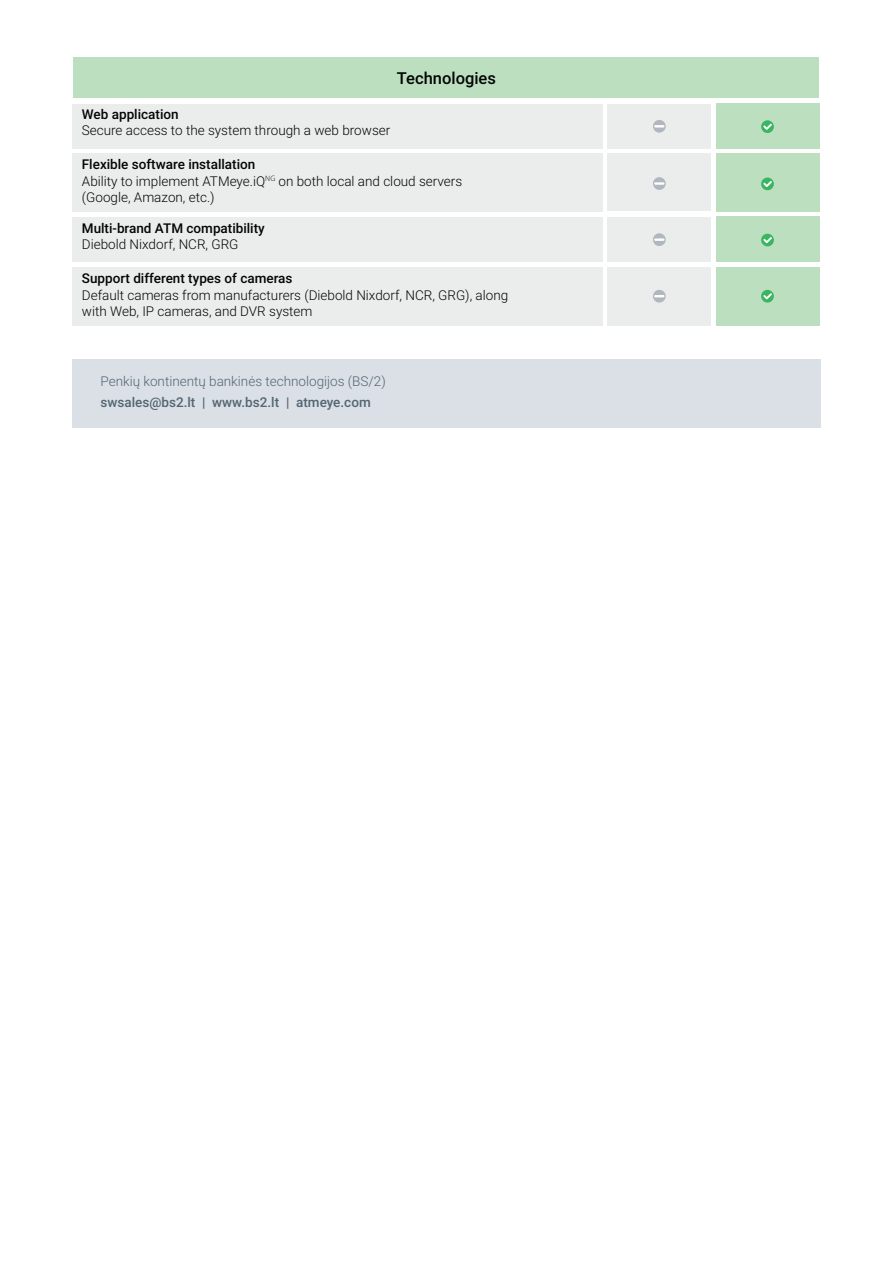
<style>
.page{position:relative;width:893px;height:1263px;background:#fff}
.page>*{position:absolute;margin:0;border:0;box-sizing:border-box;transform-origin:0 0}
.t1{font:500 16.5px "Roboto";color:#040503}
.t2{font:300 13.5px/16.2px "Roboto";color:#040503}
.t3{font:500 13.5px "Roboto";color:#040503}
.t4{font:300 13.5px "Roboto";color:#546573}
.t5{font:500 13.5px "Roboto";color:#546573}
.s1{font-weight:500}
</style>
<div class="page">
<div style="left:72px;top:360px;width:749px;height:68px;background:#dae0e5"></div>
<div style="left:73px;top:58px;width:746px;height:40px;background:#bbdfbf"></div>
<div style="left:73px;top:267px;width:530px;height:58px;background:#ebecec"></div>
<div style="left:716px;top:267px;width:103px;height:58px;background:#bbdfbf"></div>
<svg style="left:761px;top:290px;width:13px;height:13px"></svg>
<svg style="left:763px;top:293px;width:9px;height:6px"></svg>
<div style="left:608px;top:267px;width:103px;height:58px;background:#ebecec"></div>
<svg style="left:653px;top:290px;width:13px;height:13px"></svg>
<svg style="left:654px;top:295px;width:10px;height:2px"></svg>
<div style="left:73px;top:153px;width:530px;height:58px;background:#ebecec"></div>
<div style="left:716px;top:153px;width:103px;height:58px;background:#bbdfbf"></div>
<svg style="left:761px;top:178px;width:13px;height:12px"></svg>
<svg style="left:763px;top:181px;width:9px;height:6px"></svg>
<div style="left:608px;top:153px;width:103px;height:58px;background:#ebecec"></div>
<div style="left:653px;top:177px;width:13px;height:13px;background:#b0b7be;border-radius:6px"></div>
<svg style="left:654px;top:182px;width:10px;height:3px"></svg>
<div style="left:73px;top:217px;width:530px;height:45px;background:#ebecec"></div>
<div style="left:716px;top:217px;width:103px;height:45px;background:#bbdfbf"></div>
<svg style="left:761px;top:234px;width:13px;height:12px"></svg>
<svg style="left:763px;top:237px;width:9px;height:6px"></svg>
<div style="left:608px;top:217px;width:103px;height:45px;background:#ebecec"></div>
<div style="left:653px;top:233px;width:13px;height:13px;background:#b0b7be;border-radius:6px"></div>
<svg style="left:654px;top:238px;width:10px;height:3px"></svg>
<div style="left:73px;top:104px;width:530px;height:45px;background:#ebecec"></div>
<div style="left:716px;top:103px;width:103px;height:46px;background:#bbdfbf"></div>
<svg style="left:761px;top:120px;width:13px;height:13px"></svg>
<svg style="left:763px;top:124px;width:9px;height:6px"></svg>
<div style="left:608px;top:104px;width:103px;height:44px;background:#ebecec"></div>
<svg style="left:653px;top:120px;width:13px;height:13px"></svg>
<svg style="left:654px;top:125px;width:10px;height:2px"></svg>
<p class="t1" style="left:397px;top:66px;width:101px">Technologies</p>
<p class="t3" style="left:82px;top:105px;width:98px">Web application</p>
<p class="t2" style="left:82px;top:122px;width:310px">Secure access to the system through a web browser</p>
<p class="t2" style="left:82px;top:156px;width:382px"><span class="s1">Flexible software installation<br></span>Ability to implement ATMeye.iQ<sup>NG</sup> on both local and cloud servers (Google, Amazon, etc.)</p>
<p class="t3" style="left:82px;top:219px;width:184px">Multi-brand ATM compatibility</p>
<p class="t2" style="left:82px;top:236px;width:158px">Diebold Nixdorf, NCR, GRG</p>
<p class="t3" style="left:82px;top:269px;width:212px">Support different types of cameras</p>
<p class="t2" style="left:82px;top:286px;width:428px">Default cameras from manufacturers (Diebold Nixdorf, NCR, GRG), along with Web, IP cameras, and DVR system</p>
<p class="t4" style="left:100px;top:371px;width:287px">Penkių kontinentų bankinės technologijos (BS/2)</p>
<p class="t5" style="left:100px;top:392px;width:272px">swsales@bs2.lt | www.bs2.lt | atmeye.com</p>
</div>
